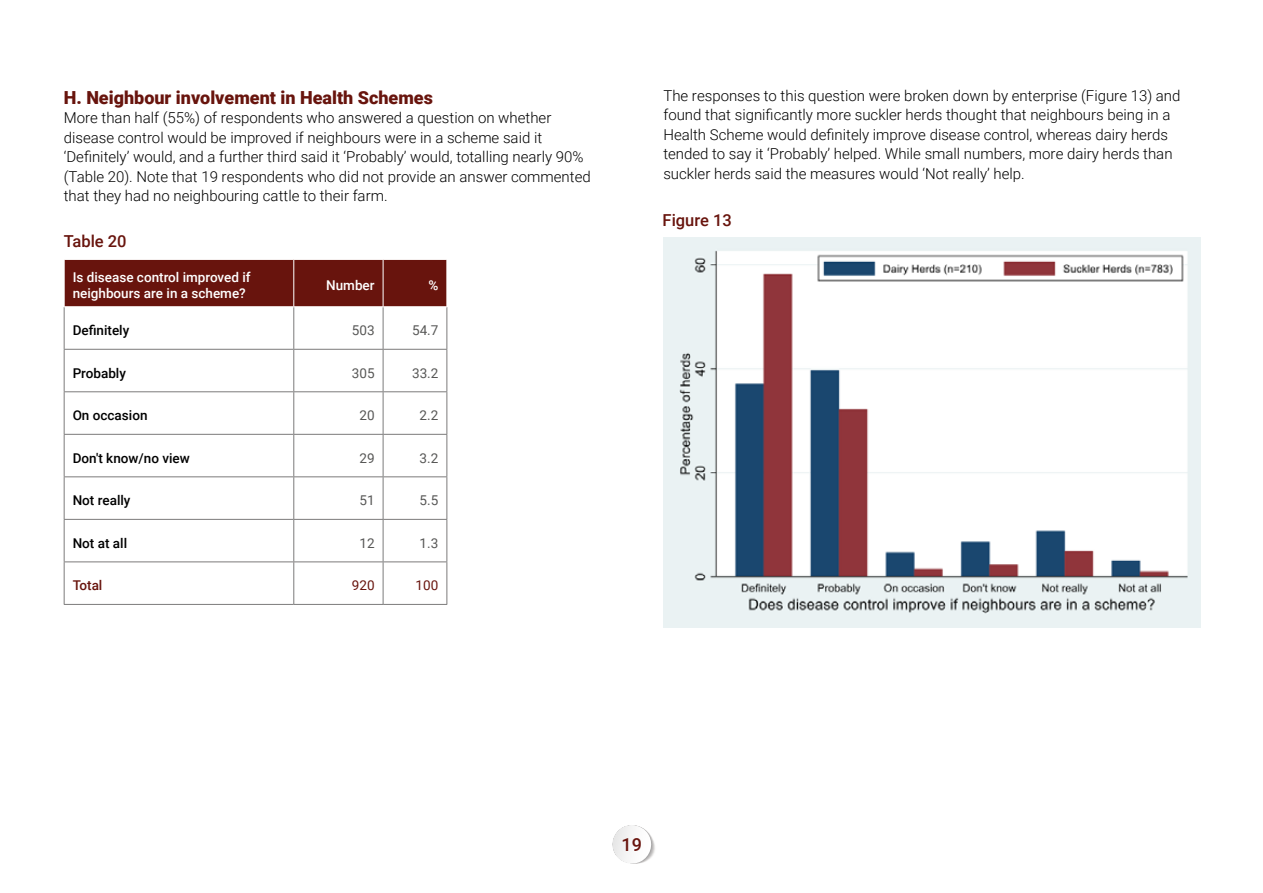
<style>
.page{position:relative;width:1263px;height:893px;background:#fff}
.page>*{position:absolute;margin:0;border:0;box-sizing:border-box;transform-origin:0 0}
.t1{font:900 18px "Roboto";color:#68140d}
.t2{font:500 18px "Roboto";color:#68140d}
.t3{font:500 16.5px "Roboto";color:#68140d}
.t4{font:300 15px/19.5px "Roboto";color:#000}
.t5{font:500 13.5px "Roboto";color:#000}
.t6{font:500 13.5px/16.2px "Roboto";color:#fff}
.t7{font:13.5px "Roboto";color:#575756}
.t8{font:13.5px "Roboto";color:#68140d}
.t9{font:500 13.5px "Roboto";color:#68140d}
</style>
<div class="page">
<svg style="left:612px;top:825px;width:43px;height:39px"></svg>
<div style="left:65px;top:260px;width:381px;height:46px;background:#68140d"></div>
<hr style="left:64px;top:307px;width:1px;height:42px;background:#7c7b7b">
<hr style="left:293px;top:307px;width:1px;height:42px;background:#7c7b7b">
<hr style="left:383px;top:307px;width:1px;height:42px;background:#7c7b7b">
<hr style="left:446px;top:307px;width:1px;height:42px;background:#7c7b7b">
<hr style="left:64px;top:349px;width:230px;height:1px;background:#7c7b7b">
<hr style="left:64px;top:350px;width:1px;height:41px;background:#7c7b7b">
<hr style="left:294px;top:349px;width:89px;height:1px;background:#7c7b7b">
<hr style="left:293px;top:350px;width:1px;height:41px;background:#7c7b7b">
<hr style="left:383px;top:349px;width:64px;height:1px;background:#7c7b7b">
<hr style="left:383px;top:350px;width:1px;height:41px;background:#7c7b7b">
<hr style="left:446px;top:350px;width:1px;height:41px;background:#7c7b7b">
<hr style="left:64px;top:391px;width:230px;height:1px;background:#7c7b7b">
<hr style="left:64px;top:392px;width:1px;height:42px;background:#7c7b7b">
<hr style="left:294px;top:391px;width:89px;height:1px;background:#7c7b7b">
<hr style="left:293px;top:392px;width:1px;height:42px;background:#7c7b7b">
<hr style="left:383px;top:391px;width:64px;height:1px;background:#7c7b7b">
<hr style="left:383px;top:392px;width:1px;height:42px;background:#7c7b7b">
<hr style="left:446px;top:392px;width:1px;height:42px;background:#7c7b7b">
<hr style="left:64px;top:434px;width:230px;height:1px;background:#7c7b7b">
<hr style="left:64px;top:435px;width:1px;height:41px;background:#7c7b7b">
<hr style="left:294px;top:434px;width:89px;height:1px;background:#7c7b7b">
<hr style="left:293px;top:435px;width:1px;height:41px;background:#7c7b7b">
<hr style="left:383px;top:434px;width:64px;height:1px;background:#7c7b7b">
<hr style="left:383px;top:435px;width:1px;height:41px;background:#7c7b7b">
<hr style="left:446px;top:435px;width:1px;height:41px;background:#7c7b7b">
<hr style="left:64px;top:476px;width:230px;height:1px;background:#7c7b7b">
<hr style="left:64px;top:477px;width:1px;height:42px;background:#7c7b7b">
<hr style="left:294px;top:476px;width:89px;height:1px;background:#7c7b7b">
<hr style="left:293px;top:477px;width:1px;height:42px;background:#7c7b7b">
<hr style="left:383px;top:476px;width:64px;height:1px;background:#7c7b7b">
<hr style="left:383px;top:477px;width:1px;height:42px;background:#7c7b7b">
<hr style="left:446px;top:477px;width:1px;height:42px;background:#7c7b7b">
<hr style="left:64px;top:519px;width:230px;height:1px;background:#7c7b7b">
<hr style="left:64px;top:520px;width:1px;height:41px;background:#7c7b7b">
<hr style="left:294px;top:519px;width:89px;height:1px;background:#7c7b7b">
<hr style="left:293px;top:520px;width:1px;height:41px;background:#7c7b7b">
<hr style="left:383px;top:519px;width:64px;height:1px;background:#7c7b7b">
<hr style="left:383px;top:520px;width:1px;height:41px;background:#7c7b7b">
<hr style="left:446px;top:520px;width:1px;height:41px;background:#7c7b7b">
<hr style="left:64px;top:561px;width:230px;height:1px;background:#7c7b7b">
<hr style="left:64px;top:562px;width:1px;height:42px;background:#7c7b7b">
<hr style="left:294px;top:561px;width:89px;height:1px;background:#7c7b7b">
<hr style="left:293px;top:562px;width:1px;height:42px;background:#7c7b7b">
<hr style="left:383px;top:561px;width:64px;height:1px;background:#7c7b7b">
<hr style="left:383px;top:562px;width:1px;height:42px;background:#7c7b7b">
<hr style="left:446px;top:562px;width:1px;height:42px;background:#7c7b7b">
<hr style="left:64px;top:604px;width:230px;height:1px;background:#7c7b7b">
<hr style="left:294px;top:604px;width:89px;height:1px;background:#7c7b7b">
<hr style="left:383px;top:604px;width:64px;height:1px;background:#7c7b7b">
<hr style="left:293px;top:260px;width:1px;height:46px;background:#fff">
<hr style="left:383px;top:260px;width:1px;height:46px;background:#fff">
<img style="left:663px;top:238px;width:537px;height:390px">
<p class="t1" style="left:64px;top:85px;width:371px">H. Neighbour involvement in Health Schemes</p>
<p class="t4" style="left:64px;top:108px;width:528px">More than half (55%) of respondents who answered a question on whether disease control would be improved if neighbours were in a scheme said it ‘Definitely’ would, and a further third said it ‘Probably’ would, totalling nearly 90% (Table 20). Note that 19 respondents who did not provide an answer commented that they had no neighbouring cattle to their farm.</p>
<p class="t3" style="left:64px;top:229px;width:64px">Table 20</p>
<p class="t6" style="left:73px;top:269px;width:180px">Is disease control improved if neighbours are in a scheme?</p>
<p class="t6" style="left:326px;top:277px;width:50px">Number</p>
<p class="t6" style="left:428px;top:277px;width:11px">%</p>
<p class="t5" style="left:73px;top:321px;width:58px">Definitely</p>
<p class="t7" style="left:352px;top:321px;width:24px">503</p>
<p class="t7" style="left:412px;top:321px;width:28px">54.7</p>
<p class="t5" style="left:73px;top:363px;width:55px">Probably</p>
<p class="t7" style="left:352px;top:363px;width:24px">305</p>
<p class="t7" style="left:412px;top:363px;width:28px">33.2</p>
<p class="t5" style="left:73px;top:406px;width:76px">On occasion</p>
<p class="t7" style="left:359px;top:406px;width:17px">20</p>
<p class="t7" style="left:420px;top:406px;width:20px">2.2</p>
<p class="t5" style="left:73px;top:448px;width:119px">Don't know/no view</p>
<p class="t7" style="left:359px;top:448px;width:17px">29</p>
<p class="t7" style="left:420px;top:448px;width:20px">3.2</p>
<p class="t5" style="left:73px;top:491px;width:59px">Not really</p>
<p class="t7" style="left:359px;top:491px;width:17px">51</p>
<p class="t7" style="left:420px;top:491px;width:20px">5.5</p>
<p class="t5" style="left:73px;top:533px;width:56px">Not at all</p>
<p class="t7" style="left:359px;top:533px;width:17px">12</p>
<p class="t7" style="left:420px;top:533px;width:20px">1.3</p>
<p class="t9" style="left:73px;top:576px;width:31px">Total</p>
<p class="t8" style="left:352px;top:576px;width:24px">920</p>
<p class="t8" style="left:416px;top:576px;width:24px">100</p>
<p class="t4" style="left:663px;top:85px;width:519px">The responses to this question were broken down by enterprise (Figure 13) and found that significantly more suckler herds thought that neighbours being in a Health Scheme would definitely improve disease control, whereas dairy herds tended to say it ‘Probably’ helped. While small numbers, more dairy herds than suckler herds said the measures would ‘Not really’ help.</p>
<p class="t3" style="left:663px;top:208px;width:71px">Figure 13</p>
<p class="t2" style="left:621px;top:832px;width:22px">19</p>
</div>
